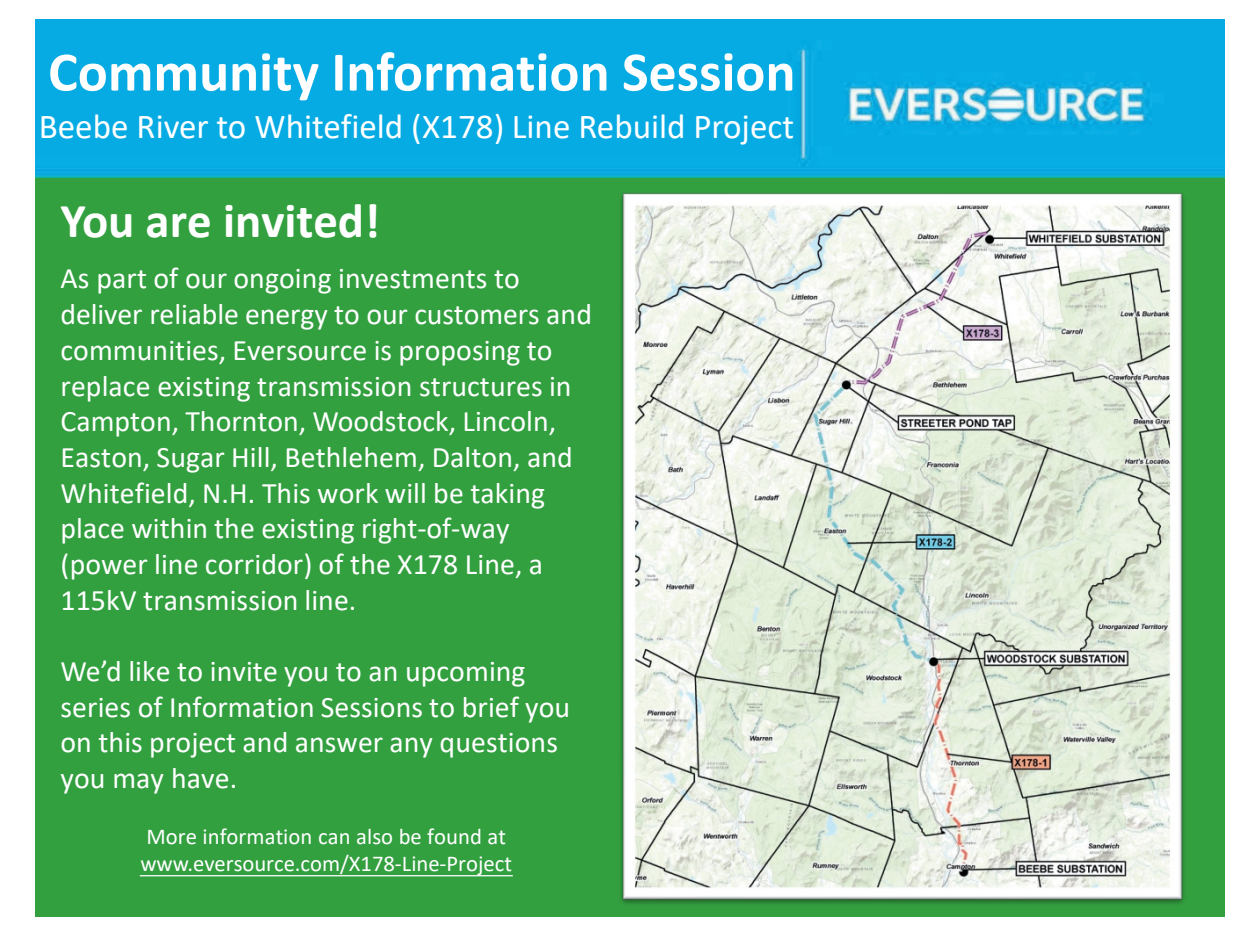
<style>
.page{position:relative;width:1260px;height:945px;background:#fff}
.page>*{position:absolute;margin:0;border:0;box-sizing:border-box;transform-origin:0 0}
.t1{font:700 56px "Calibri";color:#fff}
.t2{font:700 49px "Calibri";color:#fff}
.t3{font:35px "Calibri";color:#fff}
.t4{font:29.75px/35.7px "Calibri";letter-spacing:.005em;color:#fff}
.t5{font:22.75px/27.3px "Calibri";color:#fff}
</style>
<div class="page">
<div style="left:35px;top:176px;width:1190px;height:740px;background:#33a040"></div>
<img style="left:35px;top:20px;width:1190px;height:157px">
<img style="left:621px;top:193px;width:563px;height:711px">
<svg style="left:140px;top:875px;width:373px;height:1px"></svg>
<h1 class="t1" style="left:48px;top:32px;width:749px">Community Information Session</h1>
<p class="t3" style="left:39px;top:102px;width:757px">Beebe River to Whitefield (X178) Line Rebuild Project</p>
<h2 class="t2" style="left:61px;top:186px;width:321px">You are invited!</h2>
<p class="t4" style="left:61px;top:260px;width:533px">As part of our ongoing investments to deliver reliable energy to our customers and communities, Eversource is proposing to replace existing transmission structures in Campton, Thornton, Woodstock, Lincoln, Easton, Sugar Hill, Bethlehem, Dalton, and Whitefield, N.H. This work will be taking place within the existing right-of-way (power line corridor) of the X178 Line, a 115kV transmission line.</p>
<p class="t4" style="left:60px;top:653px;width:511px">We’d like to invite you to an upcoming series of Information Sessions to brief you on this project and answer any questions you may have.</p>
<p class="t5" style="left:140px;top:822px;width:373px">More information can also be found at www.eversource.com/X178-Line-Project</p>
</div>
